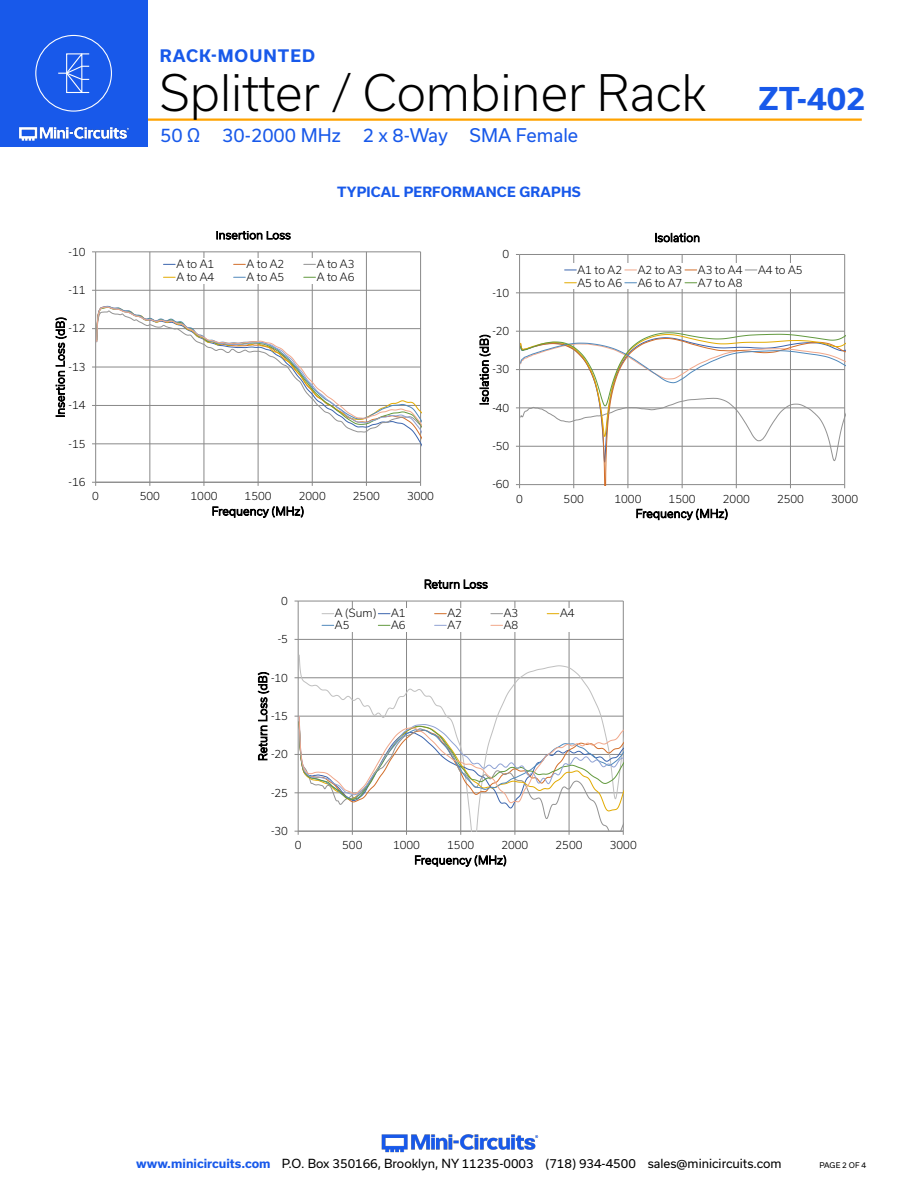
<style>
.page{position:relative;width:918px;height:1188px;background:#fff}
.page>*{position:absolute;margin:0;border:0;box-sizing:border-box;transform-origin:0 0}
.t1{font:300 48px "Usual";color:#000}
.t2{font:700 30px "Usual";color:#1859ea}
.t3{font:18px "Usual";color:#1859ea}
.t4{font:700 16.5px "Usual";letter-spacing:.065em;color:#1859ea}
.Blue_Headers{font:700 13.5px "Usual";letter-spacing:.015em;color:#1859ea}
.t5{font:12px "Usual";color:#000}
.t6{font:300 10.95px "Usual";letter-spacing:.005em;color:#000}
.t7{font:300 10.95px "Usual";letter-spacing:.025em;color:#000}
.t8{font:7.5px "Usual";color:#000}
.s1{font-weight:700;color:#1859ea}
</style>
<div class="page">
<hr style="left:129px;top:118px;width:733px;height:3px;background:#ffa300">
<div style="left:0;top:0;width:147px;height:147px;background:#1859ea"></div>
<hr style="left:917px;top:0;width:1px;height:147px;background:#1859ea">
<img style="left:19px;top:126px;width:110px;height:15px">
<img style="left:381px;top:1134px;width:158px;height:19px">
<div style="left:35px;top:35px;width:77px;height:77px;border:1px solid #fff;border-radius:50%"></div>
<svg style="left:58px;top:53px;width:32px;height:40px"></svg>
<svg style="left:92px;top:251px;width:330px;height:235px"></svg>
<svg style="left:516px;top:254px;width:330px;height:235px"></svg>
<svg style="left:294px;top:600px;width:330px;height:235px"></svg>
<h3 class="t4" style="left:160px;top:46px;width:157px">RACK-MOUNTED</h3>
<h1 class="t1" style="left:160px;top:65px;width:548px">Splitter / Combiner Rack</h1>
<h2 class="t2" style="left:758px;top:82px;width:109px">ZT-402</h2>
<h3 class="t3" style="left:160px;top:125px;width:420px">50 Ω 30-2000 MHz 2 x 8-Way SMA Female</h3>
<p class="Blue_Headers" style="left:337px;top:184px;width:245px">TYPICAL PERFORMANCE GRAPHS</p>
<p class="t7" style="left:216px;top:229px;width:76px">Insertion Loss</p>
<p class="t7" style="left:655px;top:231px;width:47px">Isolation</p>
<p class="t6" style="left:69px;top:245px;width:18px">-10</p>
<p class="t6" style="left:69px;top:284px;width:18px">-11</p>
<p class="t6" style="left:176px;top:258px;width:39px">A to A1</p>
<p class="t6" style="left:247px;top:258px;width:39px">A to A2</p>
<p class="t6" style="left:317px;top:258px;width:39px">A to A3</p>
<p class="t6" style="left:176px;top:271px;width:39px">A to A4</p>
<p class="t6" style="left:247px;top:271px;width:39px">A to A5</p>
<p class="t6" style="left:317px;top:271px;width:39px">A to A6</p>
<p class="t6" style="left:503px;top:248px;width:8px">0</p>
<p class="t6" style="left:492px;top:286px;width:18px">-10</p>
<p class="t6" style="left:578px;top:263px;width:46px">A1 to A2</p>
<p class="t6" style="left:638px;top:263px;width:46px">A2 to A3</p>
<p class="t6" style="left:698px;top:263px;width:46px">A3 to A4</p>
<p class="t6" style="left:758px;top:263px;width:46px">A4 to A5</p>
<p class="t6" style="left:578px;top:276px;width:46px">A5 to A6</p>
<p class="t6" style="left:638px;top:276px;width:46px">A6 to A7</p>
<p class="t6" style="left:698px;top:276px;width:46px">A7 to A8</p>
<p class="t7" style="left:54px;top:417px;width:102px;rotate:-90deg">Insertion Loss (dB)</p>
<p class="t6" style="left:69px;top:322px;width:18px">-12</p>
<p class="t6" style="left:69px;top:360px;width:18px">-13</p>
<p class="t6" style="left:69px;top:399px;width:18px">-14</p>
<p class="t6" style="left:492px;top:325px;width:18px">-20</p>
<p class="t7" style="left:478px;top:405px;width:72px;rotate:-90deg">Isolation (dB)</p>
<p class="t6" style="left:492px;top:363px;width:18px">-30</p>
<p class="t6" style="left:492px;top:401px;width:18px">-40</p>
<p class="t6" style="left:69px;top:437px;width:18px">-15</p>
<p class="t6" style="left:492px;top:440px;width:18px">-50</p>
<p class="t6" style="left:69px;top:476px;width:18px">-16</p>
<p class="t6" style="left:492px;top:478px;width:18px">-60</p>
<p class="t6" style="left:92px;top:490px;width:8px">0</p>
<p class="t6" style="left:140px;top:490px;width:22px">500</p>
<p class="t6" style="left:190px;top:490px;width:28px">1000</p>
<p class="t6" style="left:245px;top:490px;width:28px">1500</p>
<p class="t6" style="left:299px;top:490px;width:28px">2000</p>
<p class="t6" style="left:353px;top:490px;width:28px">2500</p>
<p class="t6" style="left:407px;top:490px;width:28px">3000</p>
<p class="t7" style="left:212px;top:505px;width:94px">Frequency (MHz)</p>
<p class="t6" style="left:281px;top:594px;width:8px">0</p>
<p class="t7" style="left:424px;top:578px;width:65px">Return Loss</p>
<p class="t6" style="left:516px;top:492px;width:8px">0</p>
<p class="t6" style="left:564px;top:492px;width:22px">500</p>
<p class="t6" style="left:614px;top:492px;width:28px">1000</p>
<p class="t6" style="left:669px;top:492px;width:28px">1500</p>
<p class="t6" style="left:723px;top:492px;width:28px">2000</p>
<p class="t6" style="left:777px;top:492px;width:28px">2500</p>
<p class="t6" style="left:831px;top:492px;width:28px">3000</p>
<p class="t7" style="left:636px;top:507px;width:94px">Frequency (MHz)</p>
<p class="t6" style="left:278px;top:633px;width:12px">-5</p>
<p class="t7" style="left:257px;top:761px;width:91px;rotate:-90deg">Return Loss (dB)</p>
<p class="t6" style="left:271px;top:671px;width:18px">-10</p>
<p class="t6" style="left:271px;top:710px;width:18px">-15</p>
<p class="t6" style="left:271px;top:748px;width:18px">-20</p>
<p class="t6" style="left:271px;top:786px;width:18px">-25</p>
<p class="t6" style="left:271px;top:825px;width:18px">-30</p>
<p class="t6" style="left:335px;top:607px;width:43px">A (Sum)</p>
<p class="t6" style="left:391px;top:607px;width:16px">A1</p>
<p class="t6" style="left:448px;top:607px;width:16px">A2</p>
<p class="t6" style="left:504px;top:607px;width:16px">A3</p>
<p class="t6" style="left:560px;top:607px;width:16px">A4</p>
<p class="t6" style="left:335px;top:619px;width:16px">A5</p>
<p class="t6" style="left:391px;top:619px;width:16px">A6</p>
<p class="t6" style="left:448px;top:619px;width:16px">A7</p>
<p class="t6" style="left:504px;top:619px;width:16px">A8</p>
<p class="t6" style="left:295px;top:839px;width:8px">0</p>
<p class="t6" style="left:342px;top:839px;width:22px">500</p>
<p class="t6" style="left:393px;top:839px;width:28px">1000</p>
<p class="t6" style="left:447px;top:839px;width:28px">1500</p>
<p class="t6" style="left:501px;top:839px;width:28px">2000</p>
<p class="t6" style="left:556px;top:839px;width:28px">2500</p>
<p class="t6" style="left:610px;top:839px;width:28px">3000</p>
<p class="t7" style="left:414px;top:854px;width:94px">Frequency (MHz)</p>
<p class="t5" style="left:136px;top:1157px;width:647px"><span class="s1">www.minicircuits.com</span> P.O. Box 350166, Brooklyn, NY 11235-0003 (718) 934-4500 sales@minicircuits.com</p>
<p class="t8" style="left:819px;top:1161px;width:48px">PAGE 2 OF 4</p>
</div>
